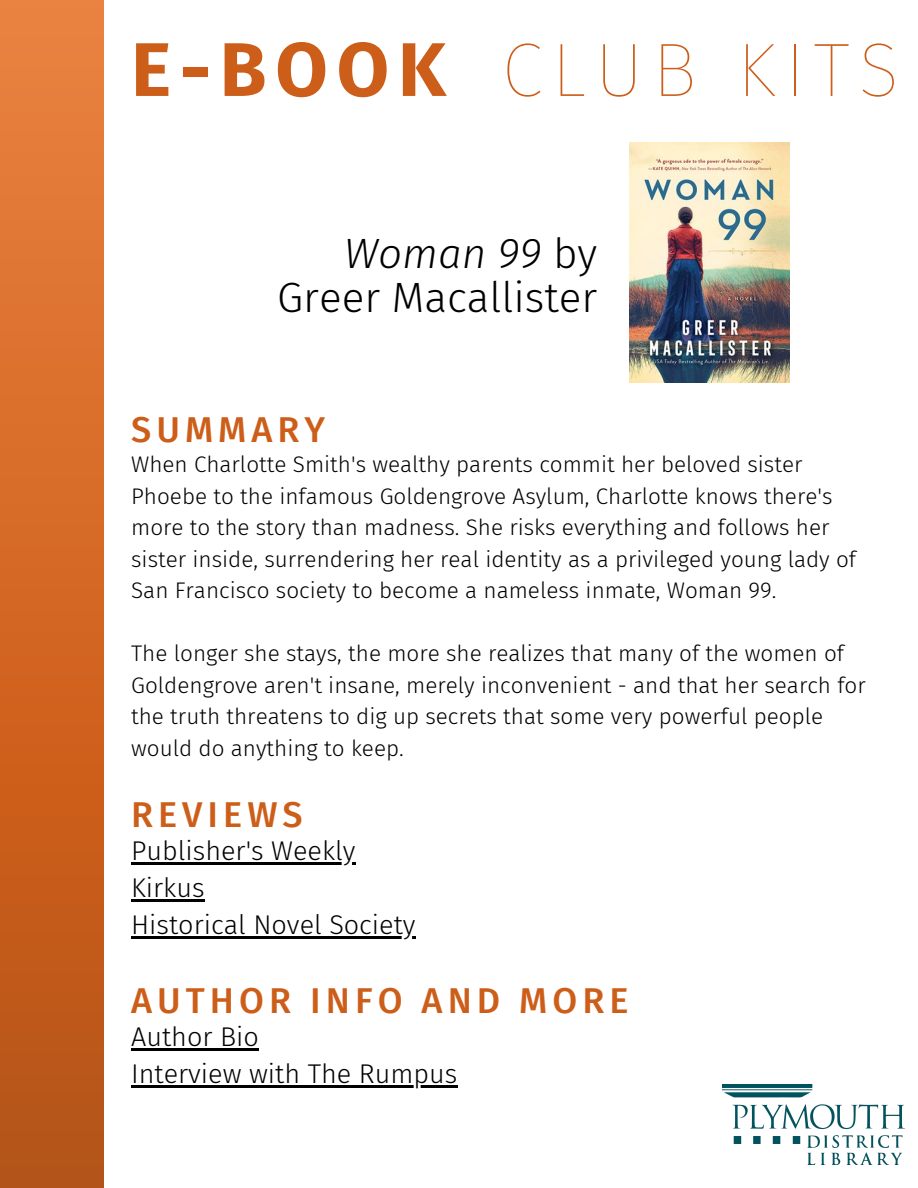
<style>
.page{position:relative;width:918px;height:1188px;background:#fff}
.page>*{position:absolute;margin:0;border:0;box-sizing:border-box;transform-origin:0 0}
.t1{font:100 75.9px "Fira Sans";letter-spacing:.115em;color:#cd5e1a}
.t2{font:300 42.3px/44.4px "Fira Sans";color:#000;text-align:right}
.t3{font:500 36px "Fira Sans";letter-spacing:.14em;color:#cd5e1a}
.t4{font:300 27px/37.2px "Fira Sans";color:#000}
.t5{font:300 22.5px/31.5px "Fira Sans";color:#000}
.s1{font-weight:700}
.s2{font-style:italic}
</style>
<div class="page">
<div style="left:0;top:0;width:103px;height:1188px;background:linear-gradient(to bottom,#ed813d,#b85011)"></div>
<img style="left:722px;top:1085px;width:183px;height:80px">
<img style="left:630px;top:142px;width:159px;height:241px">
<hr style="left:131px;top:862px;width:225px;height:3px;background:#000">
<hr style="left:131px;top:900px;width:74px;height:2px;background:#000">
<hr style="left:131px;top:937px;width:285px;height:2px;background:#000">
<hr style="left:131px;top:1048px;width:128px;height:2px;background:#000">
<hr style="left:131px;top:1085px;width:326px;height:2px;background:#000">
<h1 class="t1" style="left:131px;top:25px;width:770px"><span class="s1">E-BOOK</span> CLUB KITS</h1>
<h2 class="t2" style="left:277px;top:231px;width:322px"><span class="s2">Woman 99</span> by<br>Greer Macallister</h2>
<h3 class="t3" style="left:131px;top:408px;width:195px">SUMMARY</h3>
<p class="t5" style="left:131px;top:449px;width:727px">When Charlotte Smith's wealthy parents commit her beloved sister Phoebe to the infamous Goldengrove Asylum, Charlotte knows there's more to the story than madness. She risks everything and follows her sister inside, surrendering her real identity as a privileged young lady of San Francisco society to become a nameless inmate, Woman 99.</p>
<p class="t5" style="left:131px;top:638px;width:736px">The longer she stays, the more she realizes that many of the women of Goldengrove aren't insane, merely inconvenient - and that her search for the truth threatens to dig up secrets that some very powerful people would do anything to keep.</p>
<h3 class="t3" style="left:131px;top:794px;width:173px">REVIEWS</h3>
<p class="t4" style="left:131px;top:833px;width:286px">Publisher's Weekly<br>Kirkus<br>Historical Novel Society</p>
<h3 class="t3" style="left:131px;top:979px;width:499px">AUTHOR INFO AND MORE</h3>
<p class="t4" style="left:131px;top:1018px;width:328px">Author Bio<br>Interview with The Rumpus</p>
</div>
